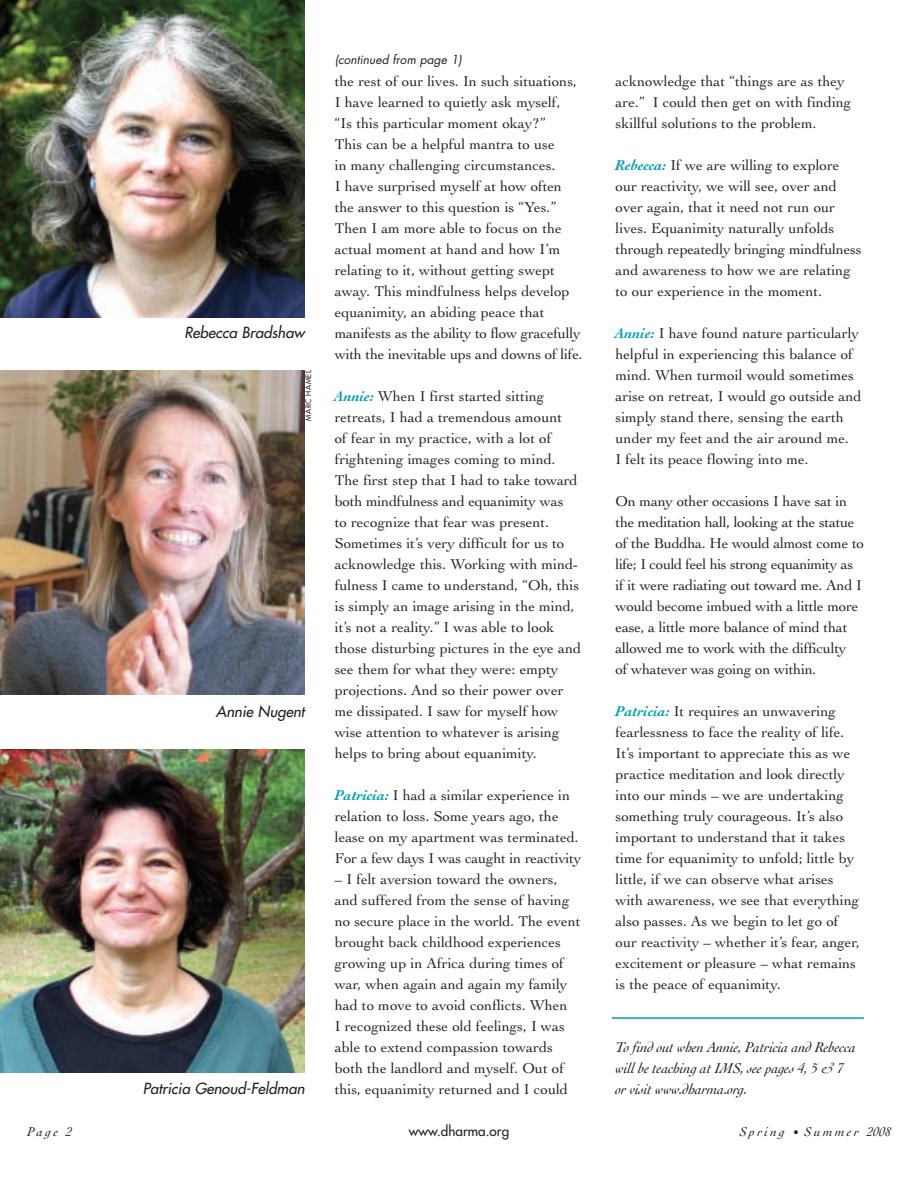
<style>
.page{position:relative;width:918px;height:1188px;background:#fff}
.page>*{position:absolute;margin:0;border:0;box-sizing:border-box;transform-origin:0 0}
.t1{font:15px/21px "Cochin";color:#231f20}
.t2{font:italic 15px/21px "Cochin";letter-spacing:-.015em;color:#231f20}
.t3{font:italic 15px "Futura";color:#231f20}
.t4{font:italic 13.5px "Cochin";letter-spacing:.175em;color:#231f20}
.t5{font:13.5px "Futura";color:#231f20}
.t6{font:italic 12px "Futura";color:#231f20}
.t7{font:7.5px "Futura";letter-spacing:.06em;color:#231f20}
.s1{font-weight:700;font-style:italic;color:#00a0b0}
.s2{font-size:11.7px}
</style>
<div class="page">
<img style="left:0;top:370px;width:305px;height:324px">
<img style="left:0;top:0;width:305px;height:317px">
<img style="left:0;top:750px;width:305px;height:323px">
<hr style="left:612px;top:1017px;width:252px;height:2px;background:#00a0b0">
<p class="t3" style="left:184px;top:325px;width:122px">Rebecca Bradshaw</p>
<p class="t7" style="left:305px;top:421px;width:52px;rotate:-90deg">MARC HAMEL</p>
<p class="t3" style="left:216px;top:704px;width:90px">Annie Nugent</p>
<p class="t3" style="left:143px;top:1081px;width:163px">Patricia Genoud-Feldman</p>
<p class="t6" style="left:335px;top:54px;width:129px">(continued from page 1)</p>
<p class="t1" style="left:335px;top:70px;width:249px">the rest of our lives. In such situations, I have learned to quietly ask myself,<br>“Is this particular moment okay?”<br>This can be a helpful mantra to use<br>in many challenging circumstances.<br>I have surprised myself at how often the answer to this question is “Yes.” Then I am more able to focus on the actual moment at hand and how I’m relating to it, without getting swept away. This mindfulness helps develop equanimity, an abiding peace that manifests as the ability to flow gracefully with the inevitable ups and downs of life.</p>
<p class="t1" style="left:335px;top:385px;width:248px"><span class="s1">Annie:</span> When I first started sitting retreats, I had a tremendous amount<br>of fear in my practice, with a lot of frightening images coming to mind.<br>The first step that I had to take toward both mindfulness and equanimity was<br>to recognize that fear was present.<br>Sometimes it’s very difficult for us to acknowledge this. Working with mind&shy;fulness I came to understand, “Oh, this is simply an image arising in the mind, it’s not a reality.” I was able to look those disturbing pictures in the eye and see them for what they were: empty projections. And so their power over me dissipated. I saw for myself how wise attention to whatever is arising helps to bring about equanimity.</p>
<p class="t1" style="left:335px;top:784px;width:248px"><span class="s1">Patricia:</span> I had a similar experience in relation to loss. Some years ago, the lease on my apartment was terminated.<br>For a few days I was caught in reactivity</p>
<p class="t1" style="left:335px;top:868px;width:247px">– I felt aversion toward the owners, and suffered from the sense of having no secure place in the world. The event brought back childhood experiences growing up in Africa during times of war, when again and again my family had to move to avoid conflicts. When<br>I recognized these old feelings, I was able to extend compassion towards both the landlord and myself. Out of this, equanimity returned and I could</p>
<p class="t1" style="left:616px;top:70px;width:237px">acknowledge that “things are as they are.” I could then get on with finding skillful solutions to the problem.</p>
<p class="t1" style="left:616px;top:154px;width:247px"><span class="s1">Rebecca:</span> If we are willing to explore our reactivity, we will see, over and over again, that it need not run our lives. Equanimity naturally unfolds through repeatedly bringing mindfulness and awareness to how we are relating to our experience in the moment.</p>
<p class="t1" style="left:616px;top:322px;width:247px"><span class="s1">Annie:</span> I have found nature particularly helpful in experiencing this balance of mind. When turmoil would sometimes arise on retreat, I would go outside and simply stand there, sensing the earth under my feet and the air around me.<br>I felt its peace flowing into me.</p>
<p class="t1" style="left:616px;top:490px;width:250px">On many other occasions I have sat in the meditation hall, looking at the statue of the Buddha. He would almost come to life; I could feel his strong equanimity as if it were radiating out toward me. And I would become imbued with a little more ease, a little more balance of mind that allowed me to work with the difficulty<br>of whatever was going on within.</p>
<p class="t1" style="left:616px;top:700px;width:246px"><span class="s1">Patricia:</span> It requires an unwavering fearlessness to face the reality of life.<br>It’s important to appreciate this as we practice meditation and look directly into our minds – we are undertaking something truly courageous. It’s also important to understand that it takes time for equanimity to unfold; little by little, if we can observe what arises with awareness, we see that everything also passes. As we begin to let go of our reactivity – whether it’s fear, anger, excitement or pleasure – what remains is the peace of equanimity.</p>
<p class="t2" style="left:616px;top:1036px;width:242px">To find out when Annie, Patricia and Rebecca will be teaching at IMS, see pages 4, 5 &amp; 7 or visit www.dharma.org.</p>
<p class="t4" style="left:27px;top:1124px;width:47px">Page 2</p>
<p class="t5" style="left:409px;top:1124px;width:102px">www.dharma.org</p>
<p class="t4" style="left:739px;top:1124px;width:153px">Spring <span class="s2">•</span> Summer 2008</p>
</div>
